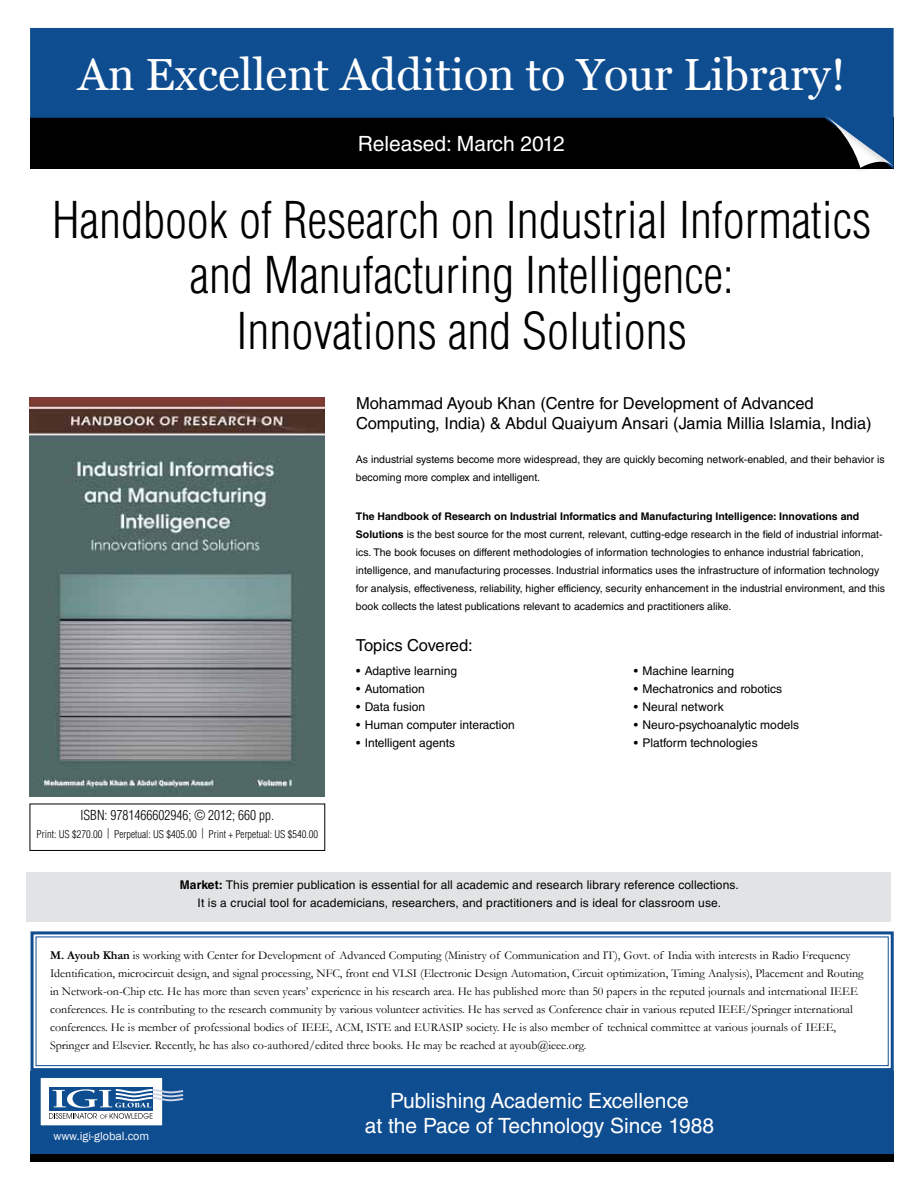
<style>
.page{position:relative;width:918px;height:1188px;background:#fff}
.page>*{position:absolute;margin:0;border:0;box-sizing:border-box;transform-origin:0 0}
.t1{font:300 condensed 49.5px/55.5px "Helvetica LT Std";color:#000;text-align:center}
.t2{font:45px "Vani";color:#fff}
.t3{font:21px/25.2px "Helvetica LT Std";color:#fff;text-align:center}
.t4{font:16.5px/19.8px "Helvetica LT Std";color:#000}
.t5{font:300 condensed 13.5px "Helvetica LT Std";color:#000}
.t6{font:12px/18px "Garamond";color:#000}
.t7{font:12px/18px "Helvetica LT Std";color:#000;text-align:center}
.t8{font:12px "Franklin Gothic";color:#fff}
.t9{font:10.5px/18px "Helvetica LT Std";color:#000}
.t10{font:300 condensed 10.5px "Helvetica LT Std";color:#000}
.s1{font-weight:700}
</style>
<div class="page">
<div style="left:30px;top:1071px;width:864px;height:83px;background:#0f4d91"></div>
<div style="left:40px;top:1078px;width:123px;height:48px;background:#fff"></div>
<div style="left:40px;top:1077px;width:123px;height:49px;border:1px solid #0e4d90"></div>
<div style="left:49px;top:1087px;width:103px;height:23px;background:#0e4d90"></div>
<svg style="left:49px;top:1089px;width:134px;height:30px"></svg>
<svg style="left:30px;top:28px;width:864px;height:141px;background:#09325f"></svg>
<div style="left:816px;top:111px;width:78px;height:63px;background:#000;opacity:.2"></div>
<svg style="left:824px;top:115px;width:69px;height:53px;background:#2f4d6d"></svg>
<svg style="left:30px;top:931px;width:864px;height:140px"></svg>
<div style="left:36px;top:936px;width:853px;height:130px;border:1px solid #0f4d91"></div>
<img style="left:29px;top:398px;width:296px;height:398px">
<div style="left:30px;top:804px;width:295px;height:47px;border:1px solid #000"></div>
<div style="left:30px;top:1154px;width:864px;height:8px;background:#000"></div>
<div style="left:27px;top:872px;width:864px;height:50px;background:#e2e3e4"></div>
<h2 class="t2" style="left:78px;top:48px;width:769px">An Excellent Addition to Your Library!</h2>
<h3 class="t3" style="left:358px;top:131px;width:208px">Released: March 2012</h3>
<h1 class="t1" style="left:52px;top:192px;width:821px">Handbook of Research on Industrial Informatics and Manufacturing Intelligence:<br>Innovations and Solutions</h1>
<p class="t5" style="left:81px;top:806px;width:195px">ISBN: 9781466602946; © 2012; 660 pp.</p>
<p class="t10" style="left:37px;top:827px;width:283px">Print: US $270.00 | Perpetual: US $405.00 | Print + Perpetual: US $540.00</p>
<h3 class="t4" style="left:356px;top:394px;width:517px">Mohammad Ayoub Khan (Centre for Development of Advanced<br>Computing, India) &amp; Abdul Quaiyum Ansari (Jamia Millia Islamia, India)</h3>
<p class="t9" style="left:356px;top:450px;width:530px">As industrial systems become more widespread, they are quickly becoming network-enabled, and their behavior is becoming more complex and intelligent.</p>
<p class="t9" style="left:356px;top:507px;width:531px"><span class="s1">The Handbook of Research on Industrial Informatics and Manufacturing Intelligence: Innovations and Solutions</span> is the best source for the most current, relevant, cutting-edge research in the field of industrial informat&shy;ics. The book focuses on different methodologies of information technologies to enhance industrial fabrication, intelligence, and manufacturing processes. Industrial informatics uses the infrastructure of information technology for analysis, effectiveness, reliability, higher efficiency, security enhancement in the industrial environment, and this book collects the latest publications relevant to academics and practitioners alike.</p>
<h3 class="t4" style="left:356px;top:635px;width:118px">Topics Covered:</h3>
<p class="t7" style="left:356px;top:662px;width:103px">• Adaptive learning</p>
<p class="t7" style="left:356px;top:680px;width:70px">• Automation</p>
<p class="t7" style="left:356px;top:698px;width:70px">• Data fusion</p>
<p class="t7" style="left:356px;top:716px;width:160px">• Human computer interaction</p>
<p class="t7" style="left:356px;top:734px;width:101px">• Intelligent agents</p>
<p class="t7" style="left:634px;top:662px;width:102px">• Machine learning</p>
<p class="t7" style="left:634px;top:680px;width:150px">• Mechatronics and robotics</p>
<p class="t7" style="left:634px;top:698px;width:91px">• Neural network</p>
<p class="t7" style="left:634px;top:716px;width:167px">• Neuro-psychoanalytic models</p>
<p class="t7" style="left:634px;top:734px;width:125px">• Platform technologies</p>
<p class="t7" style="left:180px;top:876px;width:560px"><span class="s1">Market:</span> This premier publication is essential for all academic and research library reference collections.<br>It is a crucial tool for academicians, researchers, and practitioners and is ideal for classroom use.</p>
<p class="t6" style="left:50px;top:946px;width:815px"><span class="s1">M. Ayoub Khan</span> is working with Center for Development of Advanced Computing (Ministry of Communication and IT), Govt. of India with interests in Radio Frequency Identification, microcircuit design, and signal processing, NFC, front end VLSI (Electronic Design Automation, Circuit optimization, Timing Analysis), Placement and Routing in Network-on-Chip etc. He has more than seven years’ experience in his research area. He has published more than 50 papers in the reputed journals and international IEEE conferences. He is contributing to the research community by various volunteer activities. He has served as Conference chair in various reputed IEEE/Springer international conferences. He is member of professional bodies of IEEE, ACM, ISTE and EURASIP society. He is also member of technical committee at various journals of IEEE, Springer and Elsevier. Recently, he has also co-authored/edited three books. He may be reached at ayoub@ieee.org.</p>
<p class="t8" style="left:53px;top:1128px;width:97px">www.igi-global.com</p>
<h3 class="t3" style="left:365px;top:1088px;width:351px">Publishing Academic Excellence<br>at the Pace of Technology Since 1988</h3>
</div>
